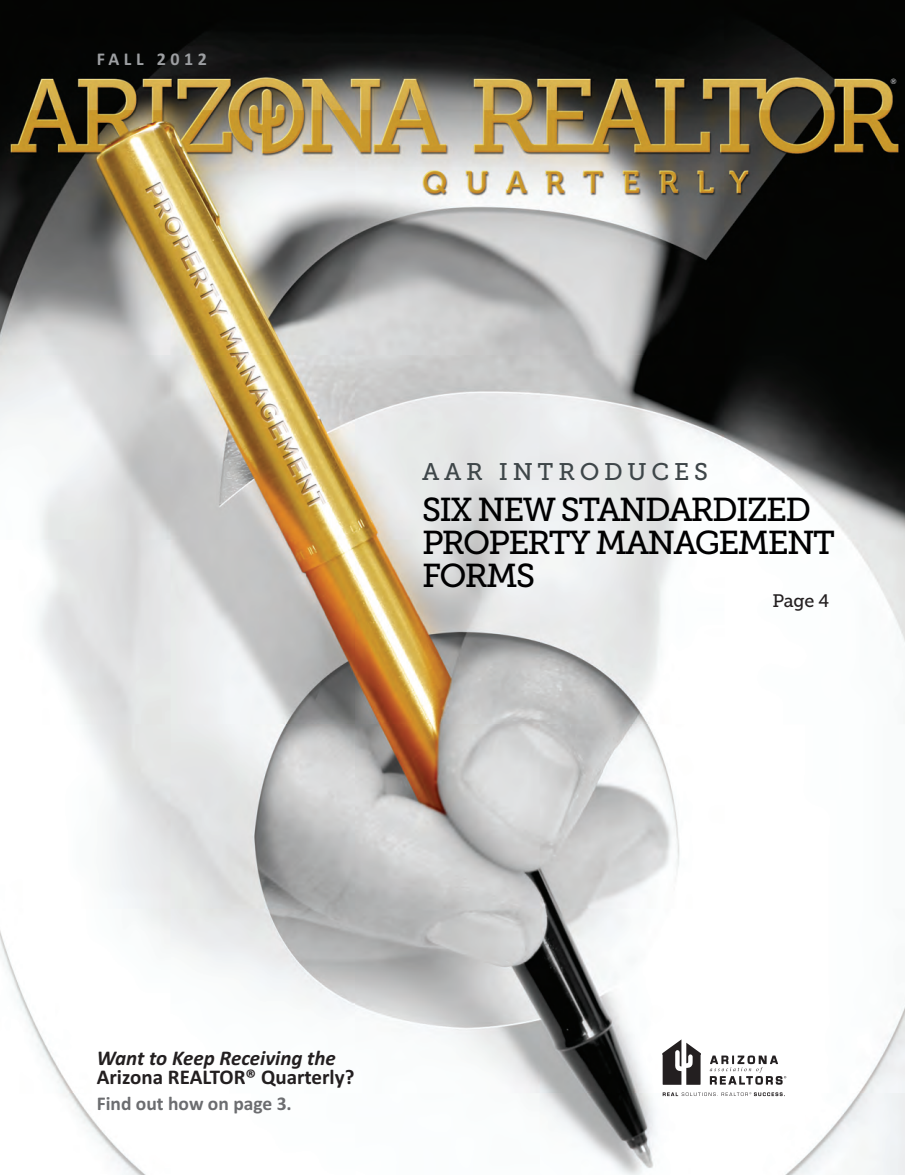
<style>
.page{position:relative;width:905px;height:1175px;background:#fff}
.page>*{position:absolute;margin:0;border:0;box-sizing:border-box;transform-origin:0 0}
.t1{font:33px/33.3px "Museo Slab 500";letter-spacing:-.05em;color:#000001}
.t2{font:24px "Museo Slab 500";letter-spacing:.2em;color:#3e4649}
.t3{font:700 21px "Calibri";color:#231f20}
.t4{font:italic 700 21px "Calibri";color:#231f20}
.t5{font:700 19.5px "Calibri";color:#6c6d70}
.t6{font:700 18px "Calibri";letter-spacing:.25em;color:#9d9fa2}
.t7{font:18px "Museo Slab 500";color:#231f20}
.t8{font:700 7.5px "Swiss 721 BT";color:#bcbdc0}
</style>
<div class="page">
<img style="left:0;top:0;width:904px;height:1174px">
<svg style="left:662px;top:1039px;width:39px;height:45px"></svg>
<svg style="left:709px;top:1055px;width:77px;height:29px"></svg>
<svg style="left:662px;top:1092px;width:122px;height:4px"></svg>
<p class="t6" style="left:97px;top:49px;width:111px">FALL 2012</p>
<p class="t8" style="left:890px;top:77px;width:8px">®</p>
<p class="t2" style="left:422px;top:463px;width:287px">AAR INTRODUCES</p>
<p class="t1" style="left:422px;top:495px;width:414px">SIX NEW STANDARDIZED<br>PROPERTY MANAGEMENT<br>FORMS</p>
<p class="t7" style="left:772px;top:594px;width:58px">Page 4</p>
<p class="t4" style="left:97px;top:1045px;width:241px">Want to Keep Receiving the</p>
<p class="t3" style="left:97px;top:1064px;width:259px">Arizona REALTOR® Quarterly?</p>
<p class="t5" style="left:97px;top:1091px;width:196px">Find out how on page 3.</p>
</div>
